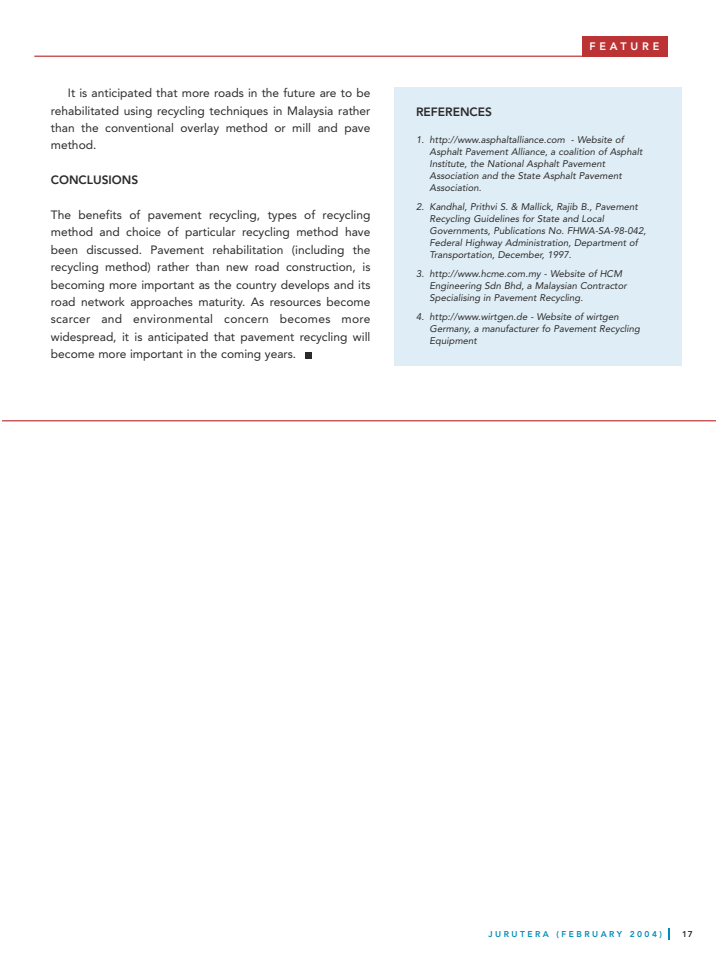
<style>
.page{position:relative;width:716px;height:968px;background:#fff}
.page>*{position:absolute;margin:0;border:0;box-sizing:border-box;transform-origin:0 0}
.t1{font:12px/17.6px "Avenir";color:#2c2a2a;text-align:justify}
.t2{font:800 12px "Avenir";color:#2c2a2a}
.t3{font:800 10.8px "Avenir";letter-spacing:.355em;color:#fff}
.t4{font:9.6px/12px "Avenir";color:#2c2a2a}
.t5{font:800 8.4px "Avenir";letter-spacing:.295em;color:#008dbb}
.t6{font:800 8.4px "Avenir";color:#2c2a2a}
</style>
<div class="page">
<svg style="left:668px;top:928px;width:2px;height:12px"></svg>
<div style="left:394px;top:87px;width:288px;height:279px;background:#dfeef6"></div>
<hr style="left:2px;top:420px;width:713px;height:1px;background:#bc3335">
<div style="left:305px;top:352px;width:7px;height:7px;background:#2c2a2a"></div>
<hr style="left:34px;top:56px;width:633px;height:1px;background:#bc3335">
<div style="left:582px;top:36px;width:85px;height:20px;background:#bc3335"></div>
<p class="t1" style="left:51px;top:85px;width:321px;text-indent:17px">It is anticipated that more roads in the future are to be rehabilitated using recycling techniques in Malaysia rather than the conventional overlay method or mill and pave method.</p>
<p class="t2" style="left:51px;top:175px;width:89px">CONCLUSIONS</p>
<p class="t1" style="left:51px;top:207px;width:321px">The benefits of pavement recycling, types of recycling method and choice of particular recycling method have been discussed. Pavement rehabilitation (including the recycling method) rather than new road construction, is becoming more important as the country develops and its road network approaches maturity. As resources become scarcer and environmental concern becomes more widespread, it is anticipated that pavement recycling will become more important in the coming years.</p>
<p class="t3" style="left:590px;top:41px;width:72px">FEATURE</p>
<p class="t2" style="left:416px;top:107px;width:77px">REFERENCES</p>
<p class="t4" style="left:430px;top:135px;width:216px;text-indent:-14px">1. http://www.asphaltalliance.com - Website of Asphalt Pavement Alliance, a coalition of Asphalt Institute, the National Asphalt Pavement Association and the State Asphalt Pavement Association.</p>
<p class="t4" style="left:430px;top:202px;width:219px;text-indent:-14px">2. Kandhal, Prithvi S. &amp; Mallick, Rajib B., Pavement Recycling Guidelines for State and Local Governments, Publications No. FHWA-SA-98-042, Federal Highway Administration, Department of Transportation, December, 1997.</p>
<p class="t4" style="left:430px;top:268px;width:200px;text-indent:-14px">3. http://www.hcme.com.my - Website of HCM<br>Engineering Sdn Bhd, a Malaysian Contractor<br>Specialising in Pavement Recycling.</p>
<p class="t4" style="left:430px;top:311px;width:213px;text-indent:-14px">4. http://www.wirtgen.de - Website of wirtgen<br>Germany, a manufacturer fo Pavement Recycling<br>Equipment</p>
<p class="t5" style="left:489px;top:931px;width:175px">JURUTERA (FEBRUARY 2004)</p>
<p class="t6" style="left:682px;top:931px;width:12px">17</p>
</div>
